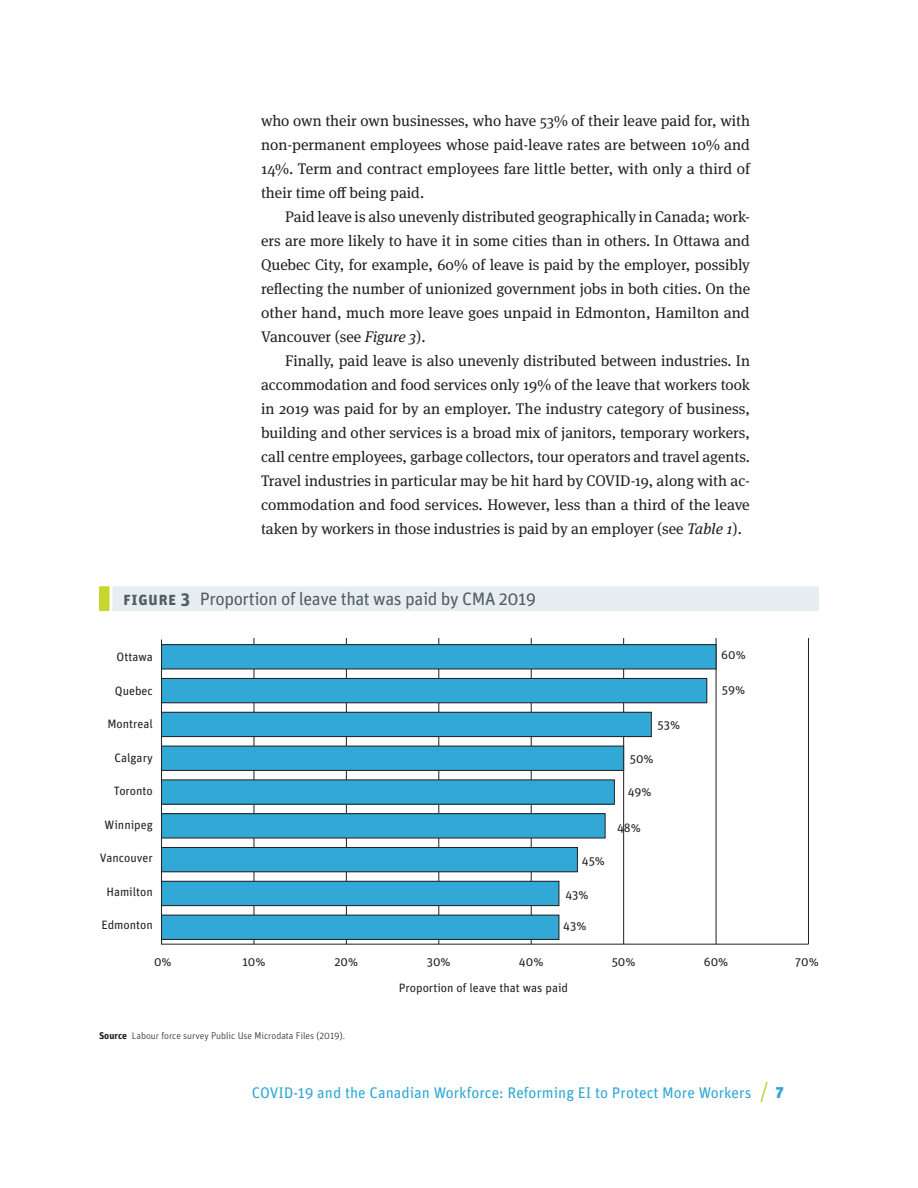
<style>
.page{position:relative;width:918px;height:1188px;background:#fff}
.page>*{position:absolute;margin:0;border:0;box-sizing:border-box;transform-origin:0 0}
.Figure_title{font:18px "Unit OT";letter-spacing:-.02em;color:#525e65}
.Body_text{font:15.3px/24px "Meta Serif OT";color:#231f20;text-align:justify}
.t1{font:15.3px "Unit OT";color:#31a8d5}
.t2{font:900 15.3px "Unit";color:#31a8d5}
.t3{font:12.15px "Unit OT";color:#231f20}
.Figure_source{font:300 9.75px "Unit";color:#231f20}
.s1{font-style:italic}
.s2{font-weight:700}
.s3{font-family:"Unit OT";font-weight:700}
</style>
<div class="page">
<svg style="left:760px;top:1081px;width:8px;height:22px"></svg>
<div style="left:112px;top:586px;width:707px;height:25px;background:#e7eef1"></div>
<div style="left:99px;top:586px;width:11px;height:25px;background:#c5d62d"></div>
<hr style="left:162px;top:944px;width:646px;height:1px;background:#231f20">
<hr style="left:254px;top:638px;width:1px;height:306px;background:#231f20">
<hr style="left:346px;top:638px;width:1px;height:306px;background:#231f20">
<hr style="left:439px;top:638px;width:1px;height:306px;background:#231f20">
<hr style="left:531px;top:638px;width:1px;height:306px;background:#231f20">
<hr style="left:623px;top:638px;width:1px;height:306px;background:#231f20">
<hr style="left:716px;top:638px;width:1px;height:306px;background:#231f20">
<hr style="left:808px;top:638px;width:1px;height:306px;background:#231f20">
<hr style="left:161px;top:640px;width:1px;height:304px;background:#231f20">
<div style="left:162px;top:645px;width:554px;height:24px;background:#31a8d5"></div>
<div style="left:161px;top:644px;width:555px;height:25px;border:1px solid #231f20"></div>
<div style="left:162px;top:678px;width:545px;height:25px;background:#31a8d5"></div>
<div style="left:161px;top:678px;width:546px;height:25px;border:1px solid #231f20"></div>
<div style="left:162px;top:712px;width:489px;height:25px;background:#31a8d5"></div>
<div style="left:161px;top:712px;width:491px;height:25px;border:1px solid #231f20"></div>
<div style="left:162px;top:746px;width:462px;height:24px;background:#31a8d5"></div>
<div style="left:161px;top:746px;width:463px;height:25px;border:1px solid #231f20"></div>
<div style="left:162px;top:780px;width:452px;height:24px;background:#31a8d5"></div>
<div style="left:162px;top:814px;width:443px;height:24px;background:#31a8d5"></div>
<div style="left:161px;top:813px;width:444px;height:25px;border:1px solid #231f20"></div>
<div style="left:162px;top:847px;width:415px;height:25px;background:#31a8d5"></div>
<div style="left:161px;top:847px;width:417px;height:25px;border:1px solid #231f20"></div>
<div style="left:162px;top:881px;width:397px;height:25px;background:#31a8d5"></div>
<div style="left:161px;top:881px;width:398px;height:25px;border:1px solid #231f20"></div>
<div style="left:162px;top:915px;width:397px;height:24px;background:#31a8d5"></div>
<div style="left:161px;top:915px;width:398px;height:25px;border:1px solid #231f20"></div>
<p class="Body_text" style="left:261px;top:109px;width:491px">who own their own businesses, who have 53% of their leave paid for, with non-permanent employees whose paid-leave rates are between 10% and 14%. Term and contract employees fare little better, with only a third of their time off being paid.</p>
<p class="Body_text" style="left:261px;top:205px;width:491px;text-indent:24px">Paid leave is also unevenly distributed geographically in Canada; work&shy;ers are more likely to have it in some cities than in others. In Ottawa and Quebec City, for example, 60% of leave is paid by the employer, possibly reflecting the number of unionized government jobs in both cities. On the other hand, much more leave goes unpaid in Edmonton, Hamilton and Vancouver (see <span class="s1">Figure 3</span>).</p>
<p class="Body_text" style="left:261px;top:349px;width:491px;text-indent:24px">Finally, paid leave is also unevenly distributed between industries. In accommodation and food services only 19% of the leave that workers took in 2019 was paid for by an employer. The industry category of business, building and other services is a broad mix of janitors, temporary workers, call centre employees, garbage collectors, tour operators and travel agents.<br>Travel industries in particular may be hit hard by COVID-19, along with ac&shy;commodation and food services. However, less than a third of the leave taken by workers in those industries is paid by an employer (see <span class="s1">Table 1</span>).</p>
<p class="Figure_title" style="left:123px;top:588px;width:415px"><span class="s2">Fig ure 3</span> Proportion of leave that was paid by CMA 2019</p>
<p class="t3" style="left:117px;top:650px;width:38px">Ottawa</p>
<p class="t3" style="left:115px;top:683px;width:40px">Quebec</p>
<p class="t3" style="left:107px;top:717px;width:47px">Montreal</p>
<p class="t3" style="left:114px;top:750px;width:40px">Calgary</p>
<p class="t3" style="left:114px;top:784px;width:41px">Toronto</p>
<p class="t3" style="left:105px;top:817px;width:50px">Winnipeg</p>
<p class="t3" style="left:100px;top:851px;width:55px">Vancouver</p>
<p class="t3" style="left:106px;top:884px;width:48px">Hamilton</p>
<p class="t3" style="left:101px;top:918px;width:53px">Edmonton</p>
<p class="t3" style="left:563px;top:919px;width:25px">43%</p>
<p class="t3" style="left:582px;top:854px;width:25px">45%</p>
<p class="t3" style="left:565px;top:888px;width:25px">43%</p>
<p class="t3" style="left:657px;top:718px;width:24px">53%</p>
<p class="t3" style="left:630px;top:751px;width:25px">50%</p>
<p class="t3" style="left:628px;top:785px;width:25px">49%</p>
<p class="t3" style="left:617px;top:820px;width:25px">48%</p>
<p class="t3" style="left:721px;top:648px;width:26px">60%</p>
<p class="t3" style="left:722px;top:683px;width:25px">59%</p>
<p class="t3" style="left:154px;top:955px;width:19px">0%</p>
<p class="t3" style="left:242px;top:955px;width:25px">10%</p>
<p class="t3" style="left:335px;top:955px;width:25px">20%</p>
<p class="t3" style="left:427px;top:955px;width:25px">30%</p>
<p class="t3" style="left:519px;top:955px;width:26px">40%</p>
<p class="t3" style="left:612px;top:955px;width:25px">50%</p>
<p class="t3" style="left:704px;top:955px;width:26px">60%</p>
<p class="t3" style="left:795px;top:955px;width:25px">70%</p>
<p class="Figure_source" style="left:99px;top:1030px;width:248px"><span class="s3">Source</span> Labour force survey Public Use Microdata Files (2019).</p>
<p class="t3" style="left:399px;top:980px;width:171px">Proportion of leave that was paid</p>
<p class="t1" style="left:252px;top:1084px;width:501px">COVID-19 and the Canadian Workforce: Reforming EI to Protect More Workers</p>
<p class="t2" style="left:776px;top:1082px;width:9px">7</p>
</div>
